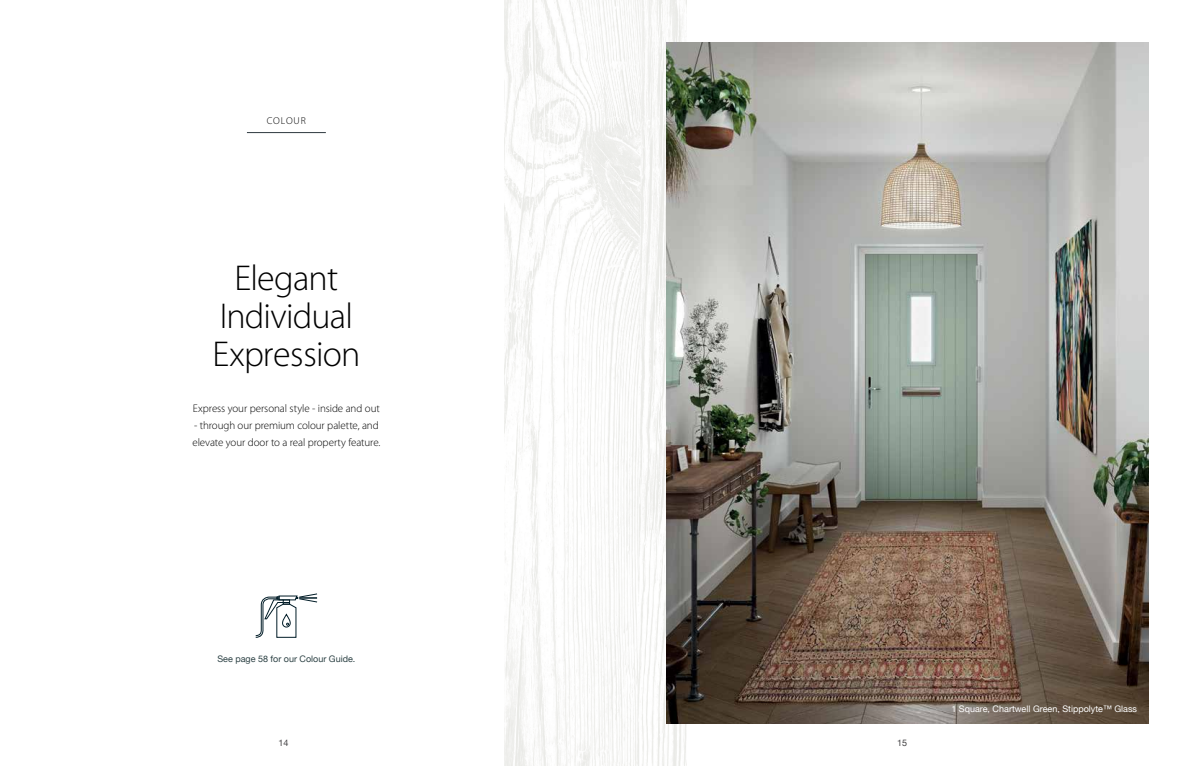
<style>
.page{position:relative;width:1191px;height:766px;background:#fff}
.page>*{position:absolute;margin:0;border:0;box-sizing:border-box;transform-origin:0 0}
.t1{font:300 36px/38px "Myriad Pro";letter-spacing:-.02em;color:#000;text-align:center}
.t2{font:300 11px/17px "Myriad Pro";letter-spacing:-.01em;color:#000}
.t3{font:300 10px "Myriad Pro";letter-spacing:.09em;color:#000}
.t4{font:9px "Helvetica Neue";color:#fff}
.t5{font:9px "Helvetica Neue";color:#2d4245}
.t6{font:9px "Helvetica Neue";color:#414042}
</style>
<div class="page">
<img style="left:505px;top:0;width:181px;height:765px">
<img style="left:666px;top:43px;width:482px;height:680px">
<hr style="left:247px;top:132px;width:79px;height:1px;background:#2f3a41">
<svg style="left:256px;top:593px;width:61px;height:44px"></svg>
<p class="t3" style="left:267px;top:114px;width:40px">COLOUR</p>
<h1 class="t1" style="left:212px;top:258px;width:150px">Elegant<br>Individual<br>Expression</h1>
<p class="t2" style="left:193px;top:399px;width:188px">Express your personal style - inside and out</p>
<p class="t2" style="left:192px;top:416px;width:189px">- through our premium colour palette, and elevate your door to a real property feature.</p>
<p class="t5" style="left:217px;top:652px;width:140px">See page 58 for our Colour Guide.</p>
<p class="t6" style="left:278px;top:736px;width:12px">14</p>
<p class="t6" style="left:897px;top:736px;width:12px">15</p>
<p class="t4" style="left:951px;top:702px;width:187px">1 Square, Chartwell Green, Stippolyte™ Glass</p>
</div>
